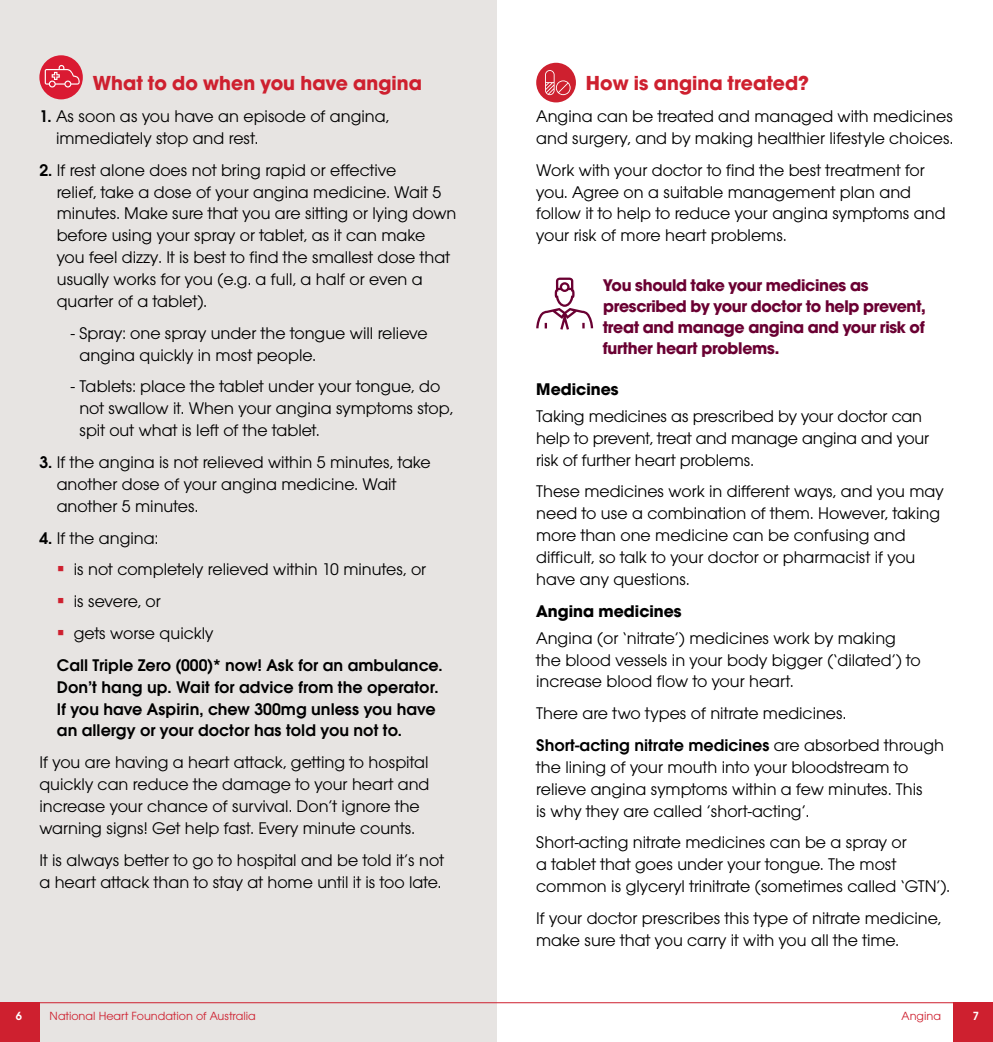
<style>
.page{position:relative;width:993px;height:1042px;background:#fff}
.page>*{position:absolute;margin:0;border:0;box-sizing:border-box;transform-origin:0 0}
.t1{font:700 21px "Avalon";color:#ce202f}
.t2{font:17.5px/21.9px "Avalon";color:#000}
.t3{font:600 17.5px/21.9px "Avalon";color:#000}
.t4{font:700 17.5px/21px "Avalon";letter-spacing:-.02em;color:#6a0032}
.t5{font:700 17.5px "Avalon";color:#000}
.t6{font:12.25px "Avalon";color:#ce202f}
.t7{font:600 12.25px "Avalon";color:#fff}
.s1{font-weight:600}
.s2{color:#ce202f}
.s3{font-weight:400}
</style>
<div class="page">
<div style="left:0;top:0;width:496px;height:1042px;background:#e7e4e2"></div>
<div style="left:0;top:1002px;width:39px;height:40px;background:#ce202f"></div>
<hr style="left:0;top:1002px;width:992px;height:1px;background:#ce202f">
<div style="left:953px;top:1002px;width:39px;height:40px;background:#ce202f"></div>
<svg style="left:536px;top:278px;width:57px;height:52px"></svg>
<div style="left:536px;top:63px;width:39px;height:39px;background:#ce202f;border-radius:50%"></div>
<svg style="left:545px;top:70px;width:25px;height:25px"></svg>
<div style="left:39px;top:55px;width:44px;height:44px;background:#da1a32;border-radius:50%"></div>
<svg style="left:45px;top:65px;width:35px;height:23px"></svg>
<p class="t1" style="left:93px;top:70px;width:331px">What to do when you have angina</p>
<p class="t2" style="left:56px;top:105px;width:334px;text-indent:-17px"><span class="s1">1.</span> As soon as you have an episode of angina, immediately stop and rest.</p>
<p class="t2" style="left:57px;top:159px;width:401px;text-indent:-17px"><span class="s1">2.</span> If rest alone does not bring rapid or effective<br>relief, take a dose of your angina medicine. Wait 5 minutes. Make sure that you are sitting or lying down before using your spray or tablet, as it can make you feel dizzy. It is best to find the smallest dose that usually works for you (e.g. a full, a half or even a quarter of a tablet).</p>
<p class="t2" style="left:79px;top:322px;width:350px;text-indent:-8px">- Spray: one spray under the tongue will relieve angina quickly in most people.</p>
<p class="t2" style="left:79px;top:376px;width:375px;text-indent:-8px">- Tablets: place the tablet under your tongue, do not swallow it. When your angina symptoms stop, spit out what is left of the tablet.</p>
<p class="t2" style="left:57px;top:451px;width:375px;text-indent:-17px"><span class="s1">3.</span> If the angina is not relieved within 5 minutes, take another dose of your angina medicine. Wait another 5 minutes.</p>
<p class="t2" style="left:39px;top:527px;width:120px"><span class="s1">4.</span> If the angina:</p>
<p class="t2" style="left:57px;top:559px;width:371px"><span class="s2">▪</span> is not completely relieved within 10 minutes, or</p>
<p class="t2" style="left:57px;top:590px;width:105px"><span class="s2">▪</span> is severe, or</p>
<p class="t3" style="left:57px;top:617px;width:387px;line-height:31.8px"><span class="s2">▪</span> <span class="s3">gets worse quickly<br></span>Call Triple Zero (000)* now! Ask for an ambulance.</p>
<p class="t3" style="left:57px;top:676px;width:383px">Don’t hang up. Wait for advice from the operator.<br>If you have Aspirin, chew 300mg unless you have an allergy or your doctor has told you not to.</p>
<p class="t2" style="left:39px;top:751px;width:391px">If you are having a heart attack, getting to hospital quickly can reduce the damage to your heart and increase your chance of survival. Don’t ignore the warning signs! Get help fast. Every minute counts.</p>
<p class="t2" style="left:39px;top:849px;width:406px">It is always better to go to hospital and be told it’s not a heart attack than to stay at home until it is too late.</p>
<p class="t1" style="left:585px;top:70px;width:224px">How is angina treated?</p>
<p class="t2" style="left:536px;top:105px;width:418px">Angina can be treated and managed with medicines and surgery, and by making healthier lifestyle choices.</p>
<p class="t2" style="left:536px;top:159px;width:411px">Work with your doctor to find the best treatment for you. Agree on a suitable management plan and follow it to help to reduce your angina symptoms and your risk of more heart problems.</p>
<p class="t4" style="left:602px;top:274px;width:324px">You should take your medicines as prescribed by your doctor to help prevent, treat and manage angina and your risk of further heart problems.</p>
<p class="t5" style="left:536px;top:378px;width:84px">Medicines</p>
<p class="t2" style="left:536px;top:405px;width:394px">Taking medicines as prescribed by your doctor can help to prevent, treat and manage angina and your risk of further heart problems.</p>
<p class="t2" style="left:536px;top:481px;width:409px">These medicines work in different ways, and you may need to use a combination of them. However, taking more than one medicine can be confusing and difficult, so talk to your doctor or pharmacist if you have any questions.</p>
<p class="t5" style="left:536px;top:600px;width:147px">Angina medicines</p>
<p class="t2" style="left:536px;top:627px;width:386px">Angina (or ‘nitrate’) medicines work by making the blood vessels in your body bigger (‘dilated’) to increase blood flow to your heart.</p>
<p class="t2" style="left:536px;top:697px;width:409px;line-height:31.8px">There are two types of nitrate medicines.<br><span class="s1">Short-acting nitrate medicines</span> are absorbed through</p>
<p class="t2" style="left:536px;top:756px;width:388px">the lining of your mouth into your bloodstream to relieve angina symptoms within a few minutes. This is why they are called ’short-acting’.</p>
<p class="t2" style="left:536px;top:832px;width:415px">Short-acting nitrate medicines can be a spray or<br>a tablet that goes under your tongue. The most common is glyceryl trinitrate (sometimes called ‘GTN’).</p>
<p class="t2" style="left:536px;top:907px;width:406px">If your doctor prescribes this type of nitrate medicine, make sure that you carry it with you all the time.</p>
<p class="t7" style="left:16px;top:1009px;width:8px">6</p>
<p class="t6" style="left:50px;top:1009px;width:208px">National Heart Foundation of Australia</p>
<p class="t6" style="left:901px;top:1009px;width:41px">Angina</p>
<p class="t7" style="left:972px;top:1009px;width:8px">7</p>
</div>
